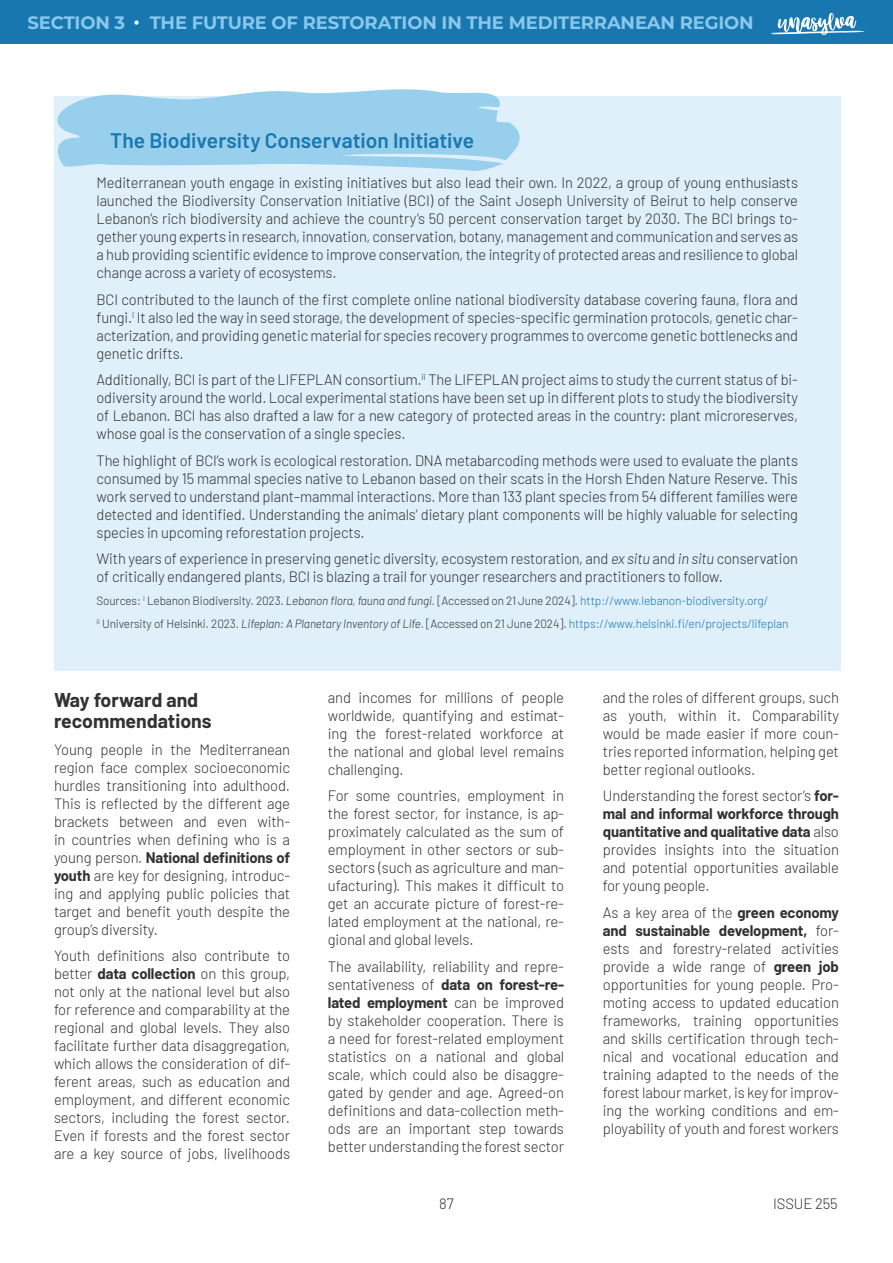
<style>
.page{position:relative;width:893px;height:1263px;background:#fff}
.page>*{position:absolute;margin:0;border:0;box-sizing:border-box;transform-origin:0 0}
.t1{font:600 21px "Barlow";color:#1977b0}
.t2{font:700 19.5px/21px "Barlow";color:#323133}
.t3{font:700 18px "Montserrat";letter-spacing:-.01em;color:#89c8ec}
.t4{font:300 15px/18px "Barlow";letter-spacing:-.01em;color:#323133;text-align:justify}
.t5{font:300 12px/23px "Barlow";letter-spacing:-.01em;color:#323133}
.s1{font-style:italic}
.s2{color:#1977b0}
.s3{font-weight:700}
</style>
<div class="page">
<div style="left:0;top:0;width:893px;height:44px;background:#1977b0"></div>
<svg style="left:770px;top:13px;width:95px;height:22px"></svg>
<svg style="left:134px;top:20px;width:5px;height:5px"></svg>
<div style="left:54px;top:96px;width:786px;height:575px;background:#dff0fb"></div>
<svg style="left:57px;top:89px;width:463px;height:82px"></svg>
<p class="t3" style="left:28px;top:10px;width:99px">SECTION 3</p>
<p class="t3" style="left:150px;top:10px;width:605px">THE FUTURE OF RESTORATION IN THE MEDITERRANEAN REGION</p>
<h1 class="t1" style="left:110px;top:125px;width:365px">The Biodiversity Conservation Initiative</h1>
<p class="t4" style="left:97px;top:173px;width:703px">Mediterranean youth engage in existing initiatives but also lead their own. In 2022, a group of young enthusiasts launched the Biodiversity Conservation Initiative (BCI) of the Saint Joseph University of Beirut to help conserve Lebanon’s rich biodiversity and achieve the country’s 50 percent conservation target by 2030. The BCI brings to&shy;gether young experts in research, innovation, conservation, botany, management and communication and serves as a hub providing scientific evidence to improve conservation, the integrity of protected areas and resilience to global change across a variety of ecosystems.</p>
<p class="t4" style="left:97px;top:289px;width:703px">BCI contributed to the launch of the first complete online national biodiversity database covering fauna, flora and fungi.<sup>i</sup> It also led the way in seed storage, the development of species-specific germination protocols, genetic char&shy;acterization, and providing genetic material for species recovery programmes to overcome genetic bottlenecks and genetic drifts.</p>
<p class="t4" style="left:97px;top:370px;width:703px">Additionally, BCI is part of the LIFEPLAN consortium.<sup>ii</sup> The LIFEPLAN project aims to study the current status of bi&shy;odiversity around the world. Local experimental stations have been set up in different plots to study the biodiversity of Lebanon. BCI has also drafted a law for a new category of protected areas in the country: plant microreserves, whose goal is the conservation of a single species.</p>
<p class="t4" style="left:97px;top:450px;width:703px">The highlight of BCI’s work is ecological restoration. DNA metabarcoding methods were used to evaluate the plants consumed by 15 mammal species native to Lebanon based on their scats in the Horsh Ehden Nature Reserve. This work served to understand plant–mammal interactions. More than 133 plant species from 54 different families were detected and identified. Understanding the animals’ dietary plant components will be highly valuable for selecting species in upcoming reforestation projects.</p>
<p class="t4" style="left:97px;top:549px;width:703px">With years of experience in preserving genetic diversity, ecosystem restoration, and <span class="s1">ex situ</span> and <span class="s1">in situ</span> conservation of critically endangered plants, BCI is blazing a trail for younger researchers and practitioners to follow.</p>
<p class="t5" style="left:97px;top:589px;width:693px">Sources: <sup>i</sup> Lebanon Biodiversity. 2023. <span class="s1">Lebanon flora, fauna and fungi</span>. [Accessed on 21 June 2024]. <span class="s2">http://www.lebanon-biodiversity.org/<br></span><sup>ii</sup> University of Helsinki. 2023. <span class="s1">Lifeplan: A Planetary Inventory of Life</span>. [Accessed on 21 June 2024]. <span class="s2">https://www.helsinki.fi/en/projects/lifeplan</span></p>
<h2 class="t2" style="left:54px;top:688px;width:159px">Way forward and recommendations</h2>
<p class="t4" style="left:54px;top:739px;width:238px">Young people in the Mediterranean region face complex socioeconomic hurdles transitioning into adulthood.<br>This is reflected by the different age brackets between and even with&shy;in countries when defining who is a young person. <span class="s3">National definitions of youth</span> are key for designing, introduc&shy;ing and applying public policies that target and benefit youth despite the group’s diversity.</p>
<p class="t4" style="left:54px;top:946px;width:238px">Youth definitions also contribute to better <span class="s3">data collection</span> on this group, not only at the national level but also for reference and comparability at the regional and global levels. They also facilitate further data disaggregation, which allows the consideration of dif&shy;ferent areas, such as education and employment, and different economic sectors, including the forest sector.<br>Even if forests and the forest sector are a key source of jobs, livelihoods</p>
<p class="t4" style="left:328px;top:687px;width:238px">and incomes for millions of people worldwide, quantifying and estimat&shy;ing the forest-related workforce at the national and global level remains challenging.</p>
<p class="t4" style="left:328px;top:786px;width:238px">For some countries, employment in the forest sector, for instance, is ap&shy;proximately calculated as the sum of employment in other sectors or sub&shy;sectors (such as agriculture and man&shy;ufacturing). This makes it difficult to get an accurate picture of forest-re&shy;lated employment at the national, re&shy;gional and global levels.</p>
<p class="t4" style="left:328px;top:956px;width:238px">The availability, reliability and repre&shy;sentativeness of <span class="s3">data on forest-re&shy;lated employment</span> can be improved by stakeholder cooperation. There is a need for forest-related employment statistics on a national and global scale, which could also be disaggre&shy;gated by gender and age. Agreed-on definitions and data-collection meth&shy;ods are an important step towards better understanding the forest sector</p>
<p class="t4" style="left:603px;top:687px;width:238px">and the roles of different groups, such as youth, within it. Comparability would be made easier if more coun&shy;tries reported information, helping get better regional outlooks.</p>
<p class="t4" style="left:603px;top:786px;width:238px">Understanding the forest sector’s <span class="s3">for&shy;mal and informal workforce through quantitative and qualitative data</span> also provides insights into the situation and potential opportunities available for young people.</p>
<p class="t4" style="left:603px;top:902px;width:238px">As a key area of the <span class="s3">green economy and sustainable development,</span> for&shy;ests and forestry-related activities provide a wide range of <span class="s3">green job </span>opportunities for young people. Pro&shy;moting access to updated education frameworks, training opportunities and skills certification through tech&shy;nical and vocational education and training adapted to the needs of the forest labour market, is key for improv&shy;ing the working conditions and em&shy;ployability of youth and forest workers</p>
<p class="t4" style="left:439px;top:1193px;width:16px">87</p>
<p class="t4" style="left:773px;top:1193px;width:66px">ISSUE 255</p>
</div>
